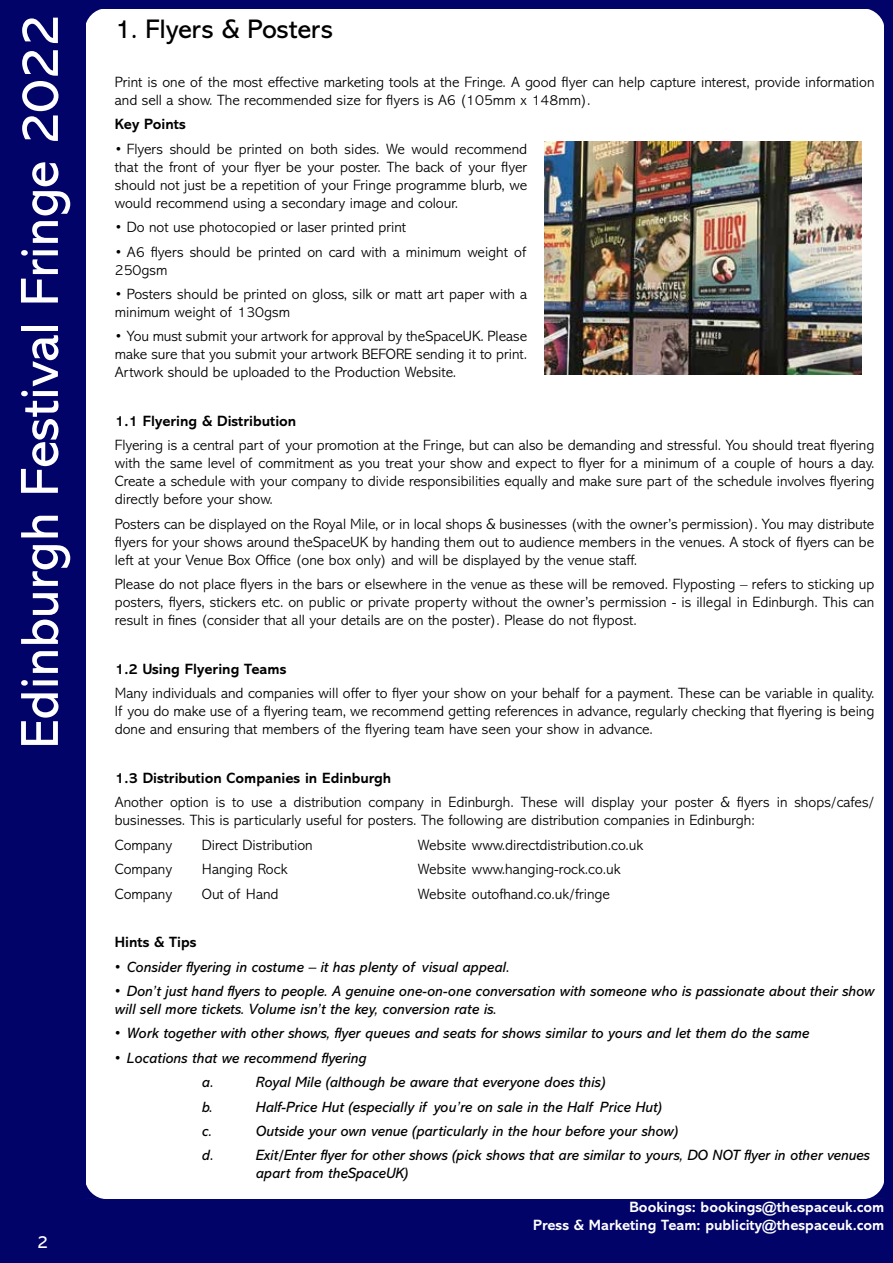
<style>
.page{position:relative;width:893px;height:1263px;background:#fff}
.page>*{position:absolute;margin:0;border:0;box-sizing:border-box;transform-origin:0 0}
.t1{font:54px "Abadi MT Std";color:#fff}
.t2{font:27px "Abadi MT Std";color:#000}
.t3{font:18px "Abadi MT Std";color:#fff}
.t4{font:300 15px/18px "Abadi MT Std";color:#000;text-align:justify}
.t5{font:italic 15px/18px "Abadi MT Std";color:#000}
.t6{font:700 15px "Abadi MT Std";color:#000}
.t7{font:700 15px/18px "Abadi MT Std";color:#fff;text-align:right}
</style>
<div class="page">
<div style="left:0;top:0;width:85px;height:1263px;background:#010368"></div>
<div style="left:85px;top:1199px;width:799px;height:64px;background:#010368"></div>
<svg style="left:85px;top:1178px;width:20px;height:21px"></svg>
<svg style="left:865px;top:1182px;width:19px;height:17px"></svg>
<svg style="left:868px;top:9px;width:16px;height:16px"></svg>
<svg style="left:85px;top:9px;width:17px;height:20px"></svg>
<div style="left:884px;top:0;width:9px;height:1263px;background:#010368"></div>
<div style="left:85px;top:0;width:799px;height:9px;background:#010368"></div>
<img style="left:544px;top:142px;width:318px;height:232px">
<h1 class="t1" style="left:10px;top:748px;width:735px;rotate:-90deg">Edinburgh Festival Fringe 2022</h1>
<p class="t3" style="left:37px;top:1232px;width:12px">2</p>
<h2 class="t2" style="left:115px;top:14px;width:220px">1. Flyers &amp; Posters</h2>
<p class="t4" style="left:115px;top:73px;width:761px">Print is one of the most effective marketing tools at the Fringe. A good flyer can help capture interest, provide information and sell a show. The recommended size for flyers is A6 (105mm x 148mm).</p>
<p class="t6" style="left:115px;top:116px;width:72px">Key Points</p>
<p class="t4" style="left:115px;top:140px;width:414px">• Flyers should be printed on both sides. We would recommend that the front of your flyer be your poster. The back of your flyer should not just be a repetition of your Fringe programme blurb, we would recommend using a secondary image and colour.</p>
<p class="t4" style="left:115px;top:218px;width:293px">• Do not use photocopied or laser printed print</p>
<p class="t4" style="left:115px;top:243px;width:413px">• A6 flyers should be printed on card with a minimum weight of<br>250gsm</p>
<p class="t4" style="left:115px;top:285px;width:414px">• Posters should be printed on gloss, silk or matt art paper with a minimum weight of 130gsm</p>
<p class="t4" style="left:115px;top:328px;width:414px">• You must submit your artwork for approval by theSpaceUK. Please make sure that you submit your artwork BEFORE sending it to print.<br>Artwork should be uploaded to the Production Website.</p>
<p class="t6" style="left:115px;top:412px;width:183px">1.1 Flyering &amp; Distribution</p>
<p class="t4" style="left:115px;top:437px;width:761px">Flyering is a central part of your promotion at the Fringe, but can also be demanding and stressful. You should treat flyering with the same level of commitment as you treat your show and expect to flyer for a minimum of a couple of hours a day.<br>Create a schedule with your company to divide responsibilities equally and make sure part of the schedule involves flyering directly before your show.</p>
<p class="t4" style="left:115px;top:515px;width:761px">Posters can be displayed on the Royal Mile, or in local shops &amp; businesses (with the owner’s permission). You may distribute flyers for your shows around theSpaceUK by handing them out to audience members in the venues. A stock of flyers can be left at your Venue Box Office (one box only) and will be displayed by the venue staff.</p>
<p class="t4" style="left:115px;top:575px;width:761px">Please do not place flyers in the bars or elsewhere in the venue as these will be removed. Flyposting – refers to sticking up posters, flyers, stickers etc. on public or private property without the owner’s permission - is illegal in Edinburgh. This can result in fines (consider that all your details are on the poster). Please do not flypost.</p>
<p class="t6" style="left:115px;top:660px;width:173px">1.2 Using Flyering Teams</p>
<p class="t4" style="left:115px;top:685px;width:761px">Many individuals and companies will offer to flyer your show on your behalf for a payment. These can be variable in quality.<br>If you do make use of a flyering team, we recommend getting references in advance, regularly checking that flyering is being done and ensuring that members of the flyering team have seen your show in advance.</p>
<p class="t6" style="left:115px;top:769px;width:278px">1.3 Distribution Companies in Edinburgh</p>
<p class="t4" style="left:115px;top:794px;width:761px">Another option is to use a distribution company in Edinburgh. These will display your poster &amp; flyers in shops/cafes/ businesses. This is particularly useful for posters. The following are distribution companies in Edinburgh:</p>
<p class="t4" style="left:115px;top:836px;width:59px">Company</p>
<p class="t4" style="left:202px;top:836px;width:112px">Direct Distribution</p>
<p class="t4" style="left:418px;top:836px;width:227px">Website www.directdistribution.co.uk</p>
<p class="t4" style="left:115px;top:860px;width:59px">Company</p>
<p class="t4" style="left:202px;top:860px;width:87px">Hanging Rock</p>
<p class="t4" style="left:418px;top:860px;width:204px">Website www.hanging-rock.co.uk</p>
<p class="t4" style="left:115px;top:885px;width:59px">Company</p>
<p class="t4" style="left:202px;top:885px;width:78px">Out of Hand</p>
<p class="t4" style="left:418px;top:885px;width:193px">Website outofhand.co.uk/fringe</p>
<p class="t6" style="left:115px;top:934px;width:83px">Hints &amp; Tips</p>
<p class="t5" style="left:115px;top:958px;width:396px">• Consider flyering in costume – it has plenty of visual appeal.</p>
<p class="t5" style="left:115px;top:982px;width:761px">• Don’t just hand flyers to people. A genuine one-on-one conversation with someone who is passionate about their show will sell more tickets. Volume isn’t the key, conversion rate is.</p>
<p class="t5" style="left:115px;top:1025px;width:696px">• Work together with other shows, flyer queues and seats for shows similar to yours and let them do the same</p>
<p class="t5" style="left:202px;top:1046px;width:166px;line-height:24.3px;text-indent:-87px">• Locations that we recommend flyering a.</p>
<p class="t5" style="left:256px;top:1073px;width:351px">Royal Mile (although be aware that everyone does this)</p>
<p class="t5" style="left:202px;top:1098px;width:12px">b.</p>
<p class="t5" style="left:256px;top:1098px;width:407px">Half-Price Hut (especially if you’re on sale in the Half Price Hut)</p>
<p class="t5" style="left:202px;top:1122px;width:11px">c.</p>
<p class="t5" style="left:256px;top:1122px;width:423px">Outside your own venue (particularly in the hour before your show)</p>
<p class="t5" style="left:202px;top:1146px;width:13px">d.</p>
<p class="t5" style="left:256px;top:1146px;width:616px">Exit/Enter flyer for other shows (pick shows that are similar to yours, DO NOT flyer in other venues apart from theSpaceUK)</p>
<p class="t7" style="left:533px;top:1198px;width:353px">Bookings: bookings@thespaceuk.com<br>Press &amp; Marketing Team: publicity@thespaceuk.com</p>
</div>
